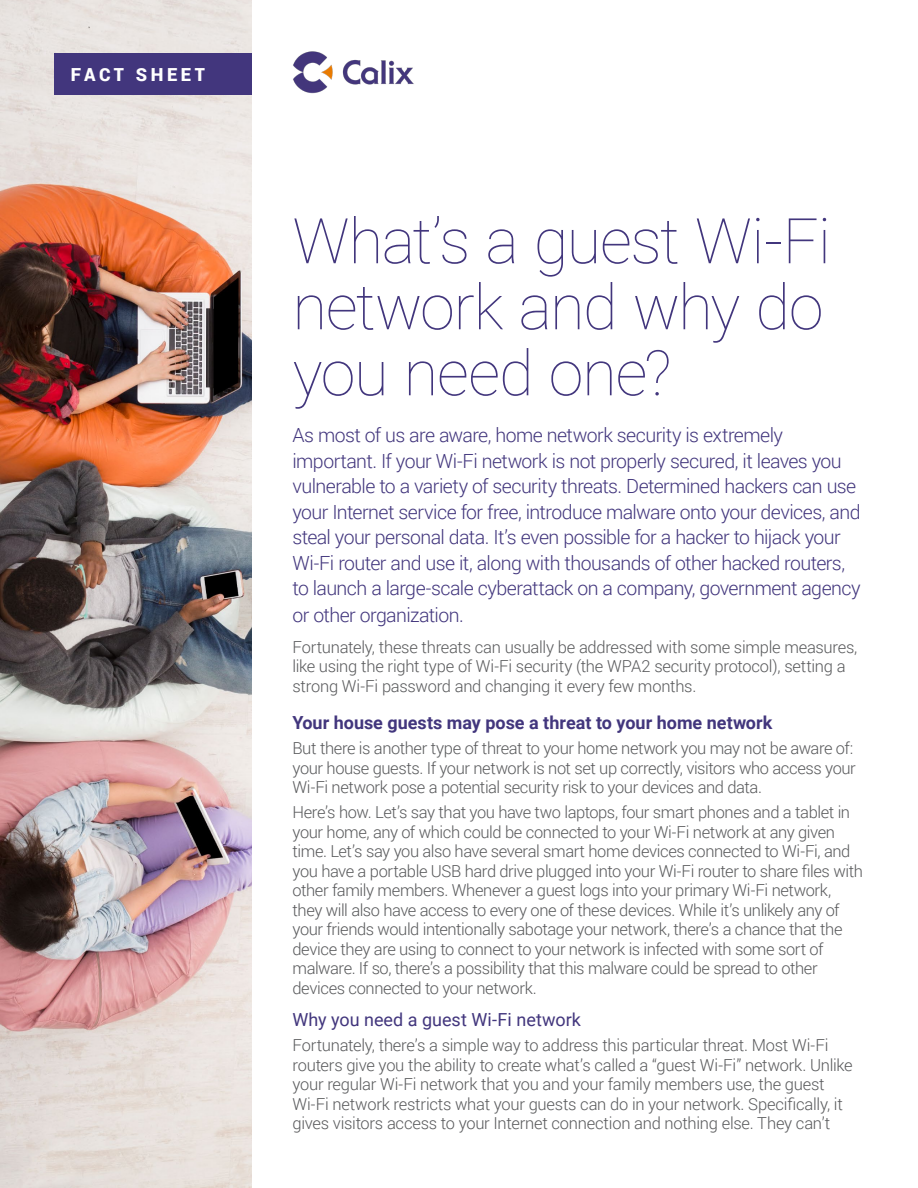
<style>
.page{position:relative;width:918px;height:1188px;background:#fff}
.page>*{position:absolute;margin:0;border:0;box-sizing:border-box;transform-origin:0 0}
.t1{font:100 63px/66px "Roboto";letter-spacing:-.015em;color:#42367d;text-align:justify}
.t2{font:300 19.5px/25.7px "Roboto";letter-spacing:-.03em;color:#42367d}
.t3{font:700 18px "Roboto";color:#42367d}
.t4{font:18px "Roboto";color:#42367d}
.t5{font:900 18px "Roboto";letter-spacing:.2em;color:#fff}
.t6{font:300 16.5px/19.5px "Roboto";letter-spacing:-.02em;color:#58595b}
</style>
<div class="page">
<img style="left:0;top:0;width:252px;height:1188px">
<img style="left:293px;top:51px;width:121px;height:43px">
<div style="left:55px;top:53px;width:197px;height:41px;background:#42367d"></div>
<p class="t5" style="left:71px;top:62px;width:136px">FACT SHEET</p>
<h1 class="t1" style="left:292px;top:206px;width:540px">What’s a guest Wi-Fi network and why do you need one?</h1>
<p class="t2" style="left:292px;top:422px;width:570px">As most of us are aware, home network security is extremely important. If your Wi-Fi network is not properly secured, it leaves you vulnerable to a variety of security threats. Determined hackers can use your Internet service for free, introduce malware onto your devices, and steal your personal data. It’s even possible for a hacker to hijack your Wi-Fi router and use it, along with thousands of other hacked routers, to launch a large-scale cyberattack on a company, government agency or other organization.</p>
<p class="t6" style="left:292px;top:636px;width:566px">Fortunately, these threats can usually be addressed with some simple measures, like using the right type of Wi-Fi security (the WPA2 security protocol), setting a strong Wi-Fi password and changing it every few months.</p>
<p class="t3" style="left:292px;top:710px;width:481px">Your house guests may pose a threat to your home network</p>
<p class="t6" style="left:292px;top:738px;width:565px">But there is another type of threat to your home network you may not be aware of: your house guests. If your network is not set up correctly, visitors who access your<br>Wi-Fi network pose a potential security risk to your devices and data.</p>
<p class="t6" style="left:292px;top:802px;width:572px">Here’s how. Let’s say that you have two laptops, four smart phones and a tablet in your home, any of which could be connected to your Wi-Fi network at any given time. Let’s say you also have several smart home devices connected to Wi-Fi, and you have a portable USB hard drive plugged into your Wi-Fi router to share files with other family members. Whenever a guest logs into your primary Wi-Fi network, they will also have access to every one of these devices. While it’s unlikely any of your friends would intentionally sabotage your network, there’s a chance that the device they are using to connect to your network is infected with some sort of malware. If so, there’s a possibility that this malware could be spread to other devices connected to your network.</p>
<p class="t4" style="left:292px;top:1007px;width:290px">Why you need a guest Wi-Fi network</p>
<p class="t6" style="left:292px;top:1035px;width:562px">Fortunately, there’s a simple way to address this particular threat. Most Wi-Fi routers give you the ability to create what’s called a “guest Wi-Fi” network. Unlike your regular Wi-Fi network that you and your family members use, the guest Wi-Fi network restricts what your guests can do in your network. Specifically, it gives visitors access to your Internet connection and nothing else. They can’t</p>
</div>
